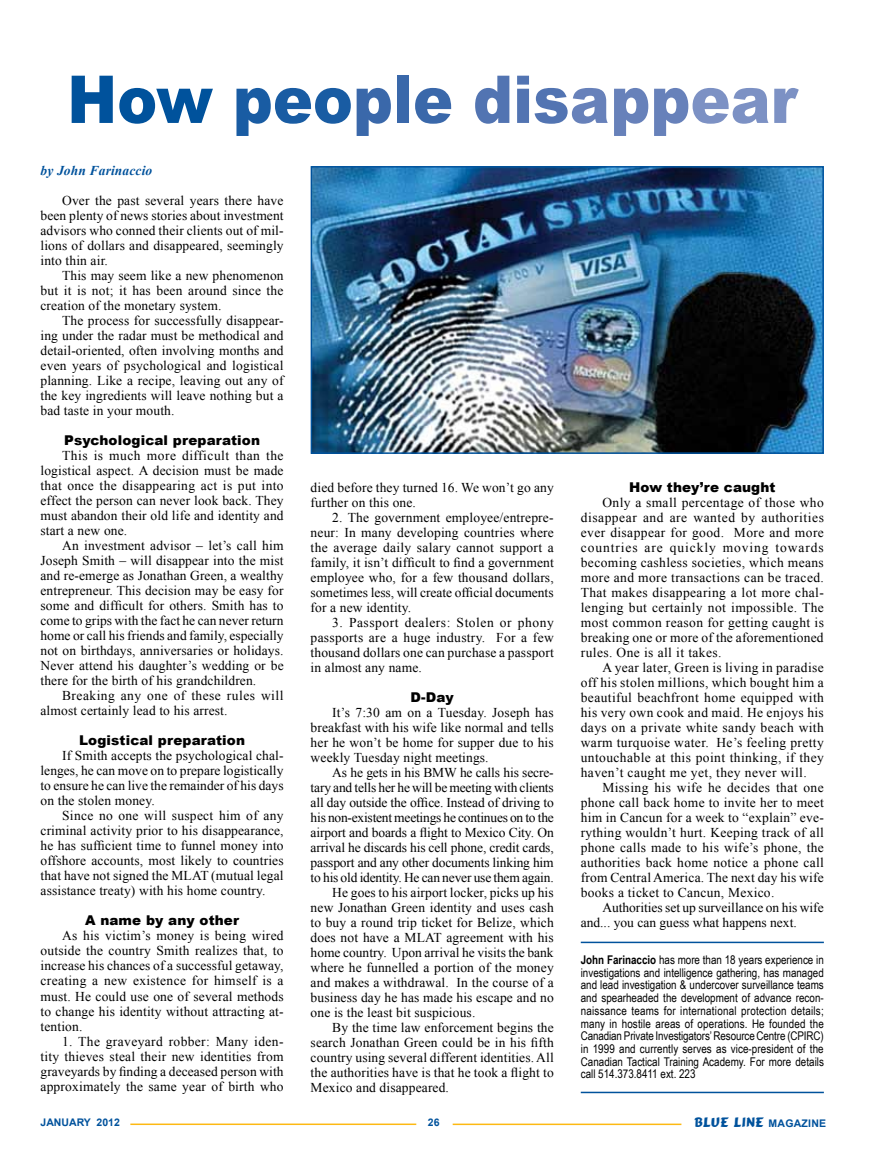
<style>
.page{position:relative;width:878px;height:1175px;background:#fff}
.page>*{position:absolute;margin:0;border:0;box-sizing:border-box;transform-origin:0 0}
.t1{font:900 66px "Arial";color:#00529c;scale:.91 1}
.t2{font:13.5px/15px "Times New Roman";letter-spacing:.01em;color:#000;text-align:justify}
.t3{font:13.5px "Times New Roman";letter-spacing:-.01em;color:#000}
.t4{font:13.5px "Times New Roman";letter-spacing:-.015em;color:#000}
.t5{font:900 13.5px "Arial";letter-spacing:.01em;color:#000}
.t6{font:13.5px "Comic";letter-spacing:.02em;color:#00529c}
.t7{font:italic 700 13.5px "Times New Roman";letter-spacing:.01em;color:#00529c}
.t8{font:12px/12.8px "Arial Narrow";color:#000;text-align:justify}
.t9{font:700 10.5px "Arial";color:#00529c}
.s1{color:#195ca3}
.s2{color:#3a68aa}
.s3{color:#5274b2}
.s4{color:#6781ba}
.s5{color:#7c91c4}
.s6{font-weight:700}
.s7{font-family:"Arial";font-weight:700;font-size:10.5px}
</style>
<div class="page">
<hr style="left:130px;top:1123px;width:286px;height:2px;background:#fdb913">
<hr style="left:452px;top:1123px;width:229px;height:2px;background:#fdb913">
<img style="left:313px;top:169px;width:507px;height:282px">
<div style="left:310px;top:166px;width:513px;height:288px;border:2px solid #00529c"></div>
<hr style="left:580px;top:941px;width:243px;height:2px;background:#00529c">
<hr style="left:580px;top:1091px;width:243px;height:2px;background:#00529c">
<h1 class="t1" style="left:67px;top:51px;width:805px">How <span class="s1">peo</span><span class="s2">ple</span> <span class="s3">dis</span><span class="s4">app</span><span class="s5">ear</span></h1>
<p class="t7" style="left:40px;top:161px;width:113px">by John Farinaccio</p>
<p class="t2" style="left:40px;top:193px;width:245px;text-indent:22px">Over the past several years there have been plenty of news stories about investment advisors who conned their clients out of mil&shy;lions of dollars and disappeared, seemingly into thin air.</p>
<p class="t2" style="left:41px;top:268px;width:244px;text-indent:22px">This may seem like a new phenomenon but it is not; it has been around since the creation of the monetary system.</p>
<p class="t2" style="left:40px;top:313px;width:245px;text-indent:22px">The process for successfully disappear&shy;ing under the radar must be methodical and detail-oriented, often involving months and even years of psychological and logistical planning. Like a recipe, leaving out any of the key ingredients will leave nothing but a bad taste in your mouth.</p>
<p class="t5" style="left:64px;top:431px;width:197px">Psychological preparation</p>
<p class="t2" style="left:40px;top:448px;width:244px;text-indent:22px">This is much more difficult than the logistical aspect. A decision must be made that once the disappearing act is put into effect the person can never look back. They must abandon their old life and identity and start a new one.</p>
<p class="t2" style="left:40px;top:538px;width:245px;text-indent:22px">An investment advisor – let’s call him Joseph Smith – will disappear into the mist and re-emerge as Jonathan Green, a wealthy entrepreneur. This decision may be easy for some and difficult for others. Smith has to come to grips with the fact he can never return home or call his friends and family, especially not on birthdays, anniversaries or holidays.<br>Never attend his daughter’s wedding or be there for the birth of his grandchildren.</p>
<p class="t2" style="left:40px;top:688px;width:244px;text-indent:22px">Breaking any one of these rules will almost certainly lead to his arrest.</p>
<p class="t5" style="left:79px;top:730px;width:167px">Logistical preparation</p>
<p class="t2" style="left:41px;top:748px;width:245px;text-indent:22px">If Smith accepts the psychological chal&shy;lenges, he can move on to prepare logistically to ensure he can live the remainder of his days on the stolen money.</p>
<p class="t2" style="left:41px;top:808px;width:245px;text-indent:22px">Since no one will suspect him of any criminal activity prior to his disappearance, he has sufficient time to funnel money into offshore accounts, most likely to countries that have not signed the MLAT (mutual legal assistance treaty) with his home country.</p>
<p class="t5" style="left:85px;top:910px;width:156px">A name by any other</p>
<p class="t2" style="left:41px;top:928px;width:245px;text-indent:22px">As his victim’s money is being wired outside the country Smith realizes that, to increase his chances of a successful getaway, creating a new existence for himself is a must. He could use one of several methods to change his identity without attracting at&shy;tention.</p>
<p class="t2" style="left:41px;top:1033px;width:245px;text-indent:22px">1. The graveyard robber: Many iden&shy;tity thieves steal their new identities from graveyards by finding a deceased person with approximately the same year of birth who</p>
<p class="t2" style="left:310px;top:479px;width:245px">died before they turned 16. We won’t go any further on this one.</p>
<p class="t2" style="left:310px;top:509px;width:245px;text-indent:22px">2. The government employee/entrepre&shy;neur: In many developing countries where the average daily salary cannot support a family, it isn’t difficult to find a government employee who, for a few thousand dollars, sometimes less, will create official documents for a new identity.</p>
<p class="t2" style="left:310px;top:614px;width:245px;text-indent:22px">3. Passport dealers: Stolen or phony passports are a huge industry. For a few thousand dollars one can purchase a passport in almost any name.</p>
<p class="t5" style="left:410px;top:687px;width:45px">D-Day</p>
<p class="t2" style="left:310px;top:704px;width:245px;text-indent:22px">It’s 7:30 am on a Tuesday. Joseph has breakfast with his wife like normal and tells her he won’t be home for supper due to his weekly Tuesday night meetings.</p>
<p class="t3" style="left:332px;top:763px;width:223px">As he gets in his BMW he calls his secre-</p>
<p class="t4" style="left:310px;top:778px;width:244px">tary and tells her he will be meeting with clients</p>
<p class="t3" style="left:310px;top:793px;width:244px">all day outside the office. Instead of driving to</p>
<p class="t4" style="left:310px;top:808px;width:245px">his non-existent meetings he continues on to the</p>
<p class="t3" style="left:310px;top:823px;width:244px">airport and boards a flight to Mexico City. On</p>
<p class="t3" style="left:310px;top:838px;width:245px">arrival he discards his cell phone, credit cards,</p>
<p class="t3" style="left:310px;top:853px;width:244px">passport and any other documents linking him</p>
<p class="t4" style="left:310px;top:868px;width:244px">to his old identity. He can never use them again.</p>
<p class="t2" style="left:332px;top:884px;width:223px">He goes to his airport locker, picks up his</p>
<p class="t2" style="left:310px;top:899px;width:245px">new Jonathan Green identity and uses cash</p>
<p class="t2" style="left:310px;top:914px;width:244px">to buy a round trip ticket for Belize, which</p>
<p class="t2" style="left:310px;top:929px;width:245px">does not have a MLAT agreement with his</p>
<p class="t2" style="left:310px;top:944px;width:244px">home country. Upon arrival he visits the bank</p>
<p class="t2" style="left:310px;top:959px;width:244px">where he funnelled a portion of the money</p>
<p class="t2" style="left:310px;top:974px;width:245px">and makes a withdrawal. In the course of a</p>
<p class="t2" style="left:310px;top:989px;width:245px">business day he has made his escape and no</p>
<p class="t2" style="left:310px;top:1004px;width:166px">one is the least bit suspicious.</p>
<p class="t2" style="left:332px;top:1019px;width:223px">By the time law enforcement begins the</p>
<p class="t2" style="left:310px;top:1034px;width:245px">search Jonathan Green could be in his fifth</p>
<p class="t2" style="left:310px;top:1049px;width:244px">country using several different identities. All</p>
<p class="t2" style="left:310px;top:1064px;width:245px">the authorities have is that he took a flight to</p>
<p class="t2" style="left:310px;top:1079px;width:140px">Mexico and disappeared.</p>
<p class="t5" style="left:629px;top:477px;width:148px">How they’re caught</p>
<p class="t2" style="left:580px;top:494px;width:245px;text-indent:22px">Only a small percentage of those who disappear and are wanted by authorities ever disappear for good. More and more countries are quickly moving towards becoming cashless societies, which means more and more transactions can be traced.<br>That makes disappearing a lot more chal&shy;lenging but certainly not impossible. The most common reason for getting caught is breaking one or more of the aforementioned rules. One is all it takes.</p>
<p class="t2" style="left:580px;top:659px;width:245px;text-indent:22px">A year later, Green is living in paradise off his stolen millions, which bought him a beautiful beachfront home equipped with his very own cook and maid. He enjoys his days on a private white sandy beach with warm turquoise water. He’s feeling pretty untouchable at this point thinking, if they haven’t caught me yet, they never will.</p>
<p class="t2" style="left:580px;top:779px;width:245px;text-indent:22px">Missing his wife he decides that one phone call back home to invite her to meet him in Cancun for a week to “explain” eve&shy;rything wouldn’t hurt. Keeping track of all phone calls made to his wife’s phone, the authorities back home notice a phone call from Central America. The next day his wife books a ticket to Cancun, Mexico.</p>
<p class="t2" style="left:580px;top:899px;width:244px;text-indent:22px">Authorities set up surveillance on his wife and... you can guess what happens next.</p>
<p class="t8" style="left:580px;top:952px;width:245px"><span class="s6">John Farinaccio</span> has more than 18 years experience in investigations and intelligence gathering, has managed and lead investigation &amp; undercover surveillance teams and spearheaded the development of advance recon&shy;naissance teams for international protection details; many in hostile areas of operations. He founded the Canadian Private Investigators’ Resource Centre (CPIRC) in 1999 and currently serves as vice-president of the Canadian Tactical Training Academy. For more details call 514.373.8411 ext. 223</p>
<p class="t9" style="left:41px;top:1115px;width:81px">JANUARY 2012</p>
<p class="t9" style="left:428px;top:1115px;width:13px">26</p>
<p class="t6" style="left:694px;top:1113px;width:133px">BLUE LINE <span class="s7">MAGAZINE</span></p>
</div>
